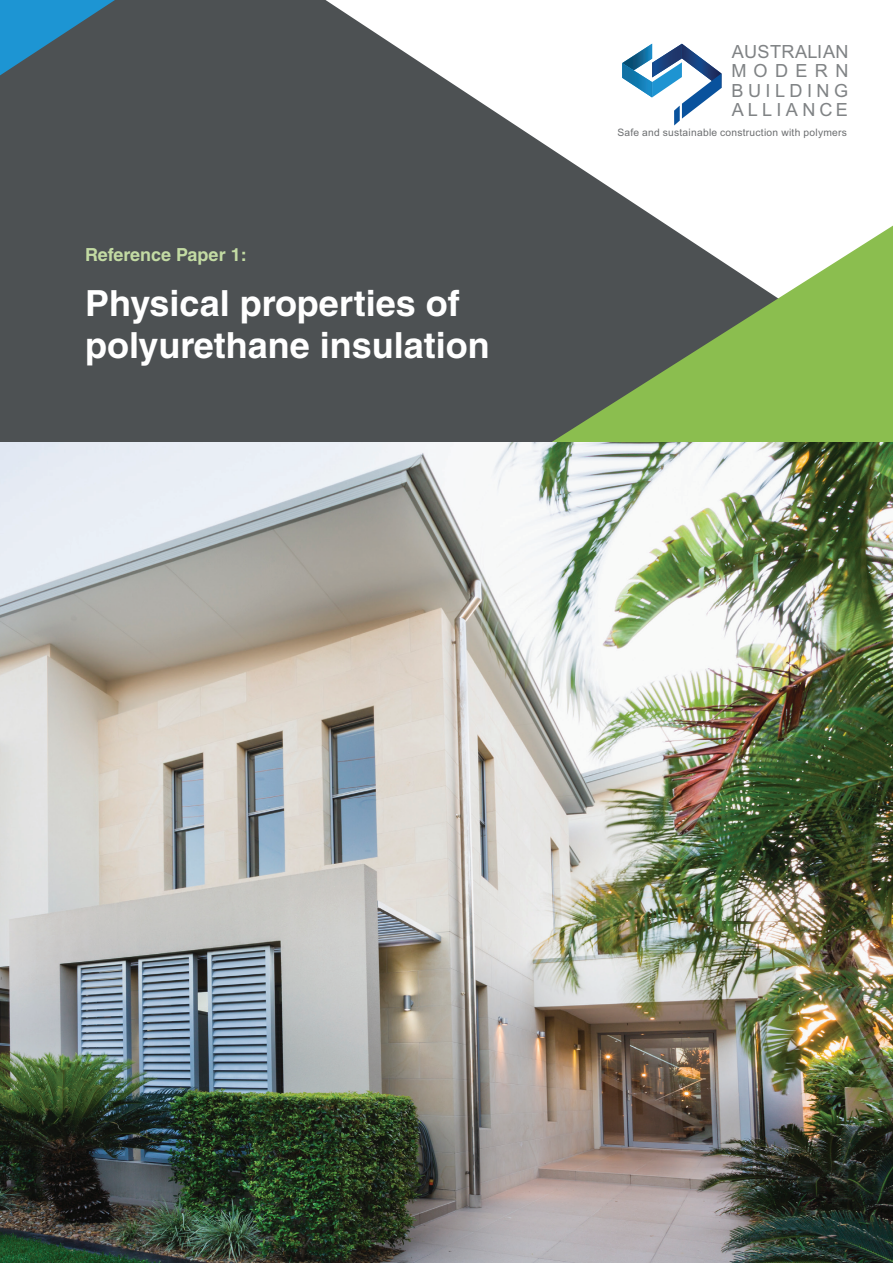
<style>
.page{position:relative;width:893px;height:1263px;background:#fff}
.page>*{position:absolute;margin:0;border:0;box-sizing:border-box;transform-origin:0 0}
.t1{font:700 36px/42px "Helvetica LT Std";color:#fff}
.t2{font:18.15px/19.4px "Arial";letter-spacing:.24em;color:#808385;text-align:justify}
.t3{font:18.15px "Arial";letter-spacing:.02em;color:#808385}
.t4{font:700 18px "Helvetica LT Std";color:#c3dba3}
.t5{font:10.2px "Arial";letter-spacing:.025em;color:#6d6f71}
</style>
<div class="page">
<div style="left:0;top:0;width:893px;height:443px;background:#4d5153"></div>
<svg style="left:325px;top:0;width:568px;height:226px;fill:#fff"></svg>
<svg style="left:551px;top:226px;width:342px;height:217px;fill:#8bbe53"></svg>
<svg style="left:622px;top:44px;width:99px;height:81px;background:#a9c4da"></svg>
<svg style="left:0;top:0;width:115px;height:76px"></svg>
<img style="left:0;top:443px;width:893px;height:820px">
<p class="t4" style="left:85px;top:244px;width:163px">Reference Paper 1:</p>
<p class="t1" style="left:85px;top:281px;width:406px">Physical properties of polyurethane insulation</p>
<p class="t3" style="left:732px;top:40px;width:118px">AUSTRALIAN</p>
<p class="t2" style="left:732px;top:62px;width:118px">MODERN BUILDING ALLIANCE</p>
<p class="t5" style="left:617px;top:125px;width:231px">Safe and sustainable construction with polymers</p>
</div>
